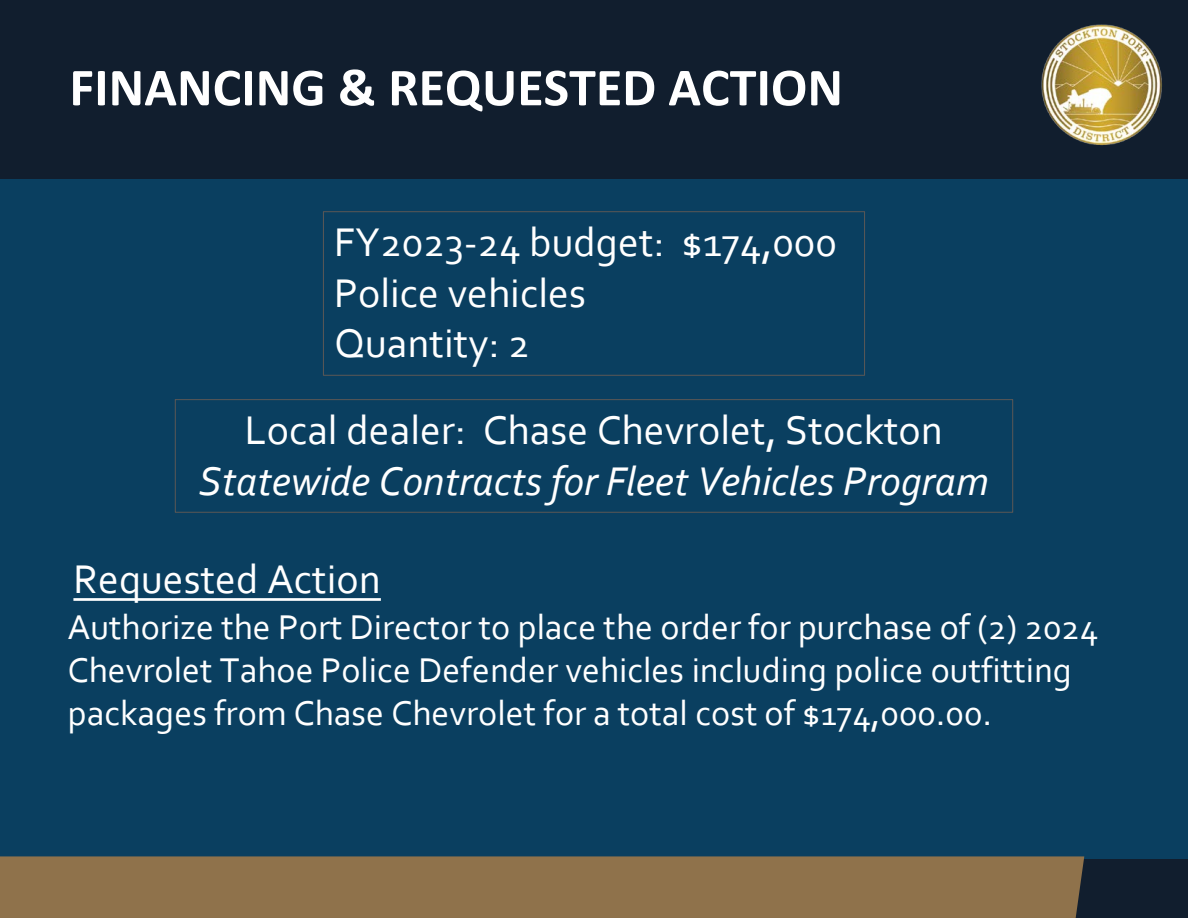
<style>
.page{position:relative;width:1188px;height:918px;background:#0a3f60}
.page>*{position:absolute;margin:0;border:0;box-sizing:border-box;transform-origin:0 0}
.t1{font:700 54px "Calibri";color:#fff}
.t2{font:42px "Corbel";color:#fff}
.t3{font:italic 42px "Corbel";color:#fff}
.t4{font:36px/43.2px "Corbel";color:#fff}
</style>
<div class="page">
<div style="left:1035px;top:860px;width:153px;height:58px;background:#111e2e"></div>
<div style="left:0;top:856px;width:1084px;height:62px;background:#8f724b"></div>
<div style="left:0;top:0;width:1188px;height:178px;background:#111e2e"></div>
<img style="left:1041px;top:24px;width:121px;height:122px">
<div style="left:323px;top:211px;width:542px;height:165px;border:1px solid #565656"></div>
<div style="left:175px;top:399px;width:838px;height:114px;border:1px solid #565656"></div>
<svg style="left:73px;top:598px;width:308px;height:3px"></svg>
<p class="t1" style="left:69px;top:49px;width:775px">FINANCING &amp; REQUESTED ACTION</p>
<p class="t2" style="left:334px;top:216px;width:504px">FY2023-24 budget: $174,000</p>
<p class="t2" style="left:334px;top:267px;width:253px">Police vehicles</p>
<p class="t2" style="left:334px;top:317px;width:197px">Quantity: 2</p>
<p class="t2" style="left:245px;top:404px;width:700px">Local dealer: Chase Chevrolet, Stockton</p>
<p class="t3" style="left:199px;top:455px;width:792px">Statewide Contracts for Fleet Vehicles Program</p>
<p class="t2" style="left:73px;top:553px;width:309px">Requested Action</p>
<p class="t4" style="left:68px;top:605px;width:1032px">Authorize the Port Director to place the order for purchase of (2) 2024<br>Chevrolet Tahoe Police Defender vehicles including police outfitting packages from Chase Chevrolet for a total cost of $174,000.00.</p>
</div>
